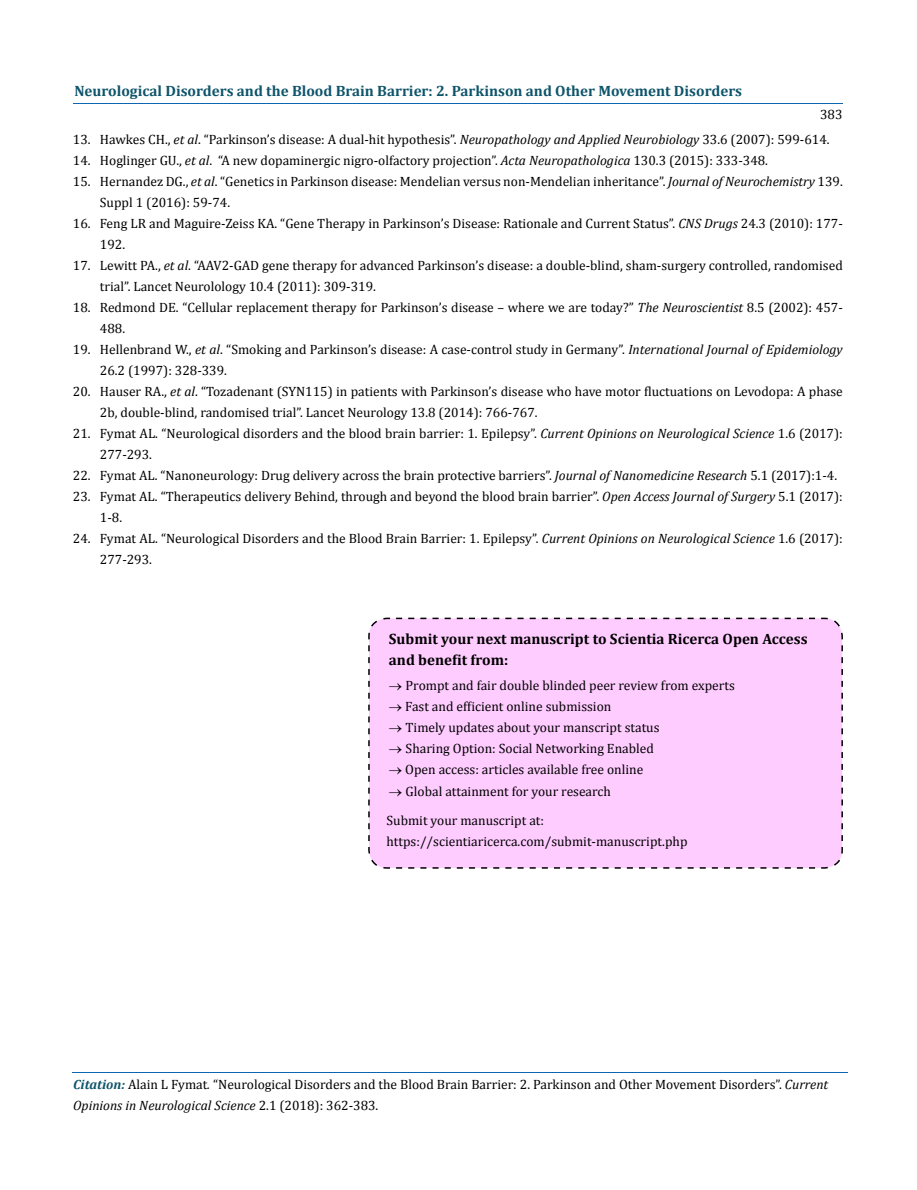
<style>
.page{position:relative;width:917px;height:1190px;background:#fff}
.page>*{position:absolute;margin:0;border:0;box-sizing:border-box;transform-origin:0 0}
.t1{font:700 15px "Cambria";color:#0e546a}
.t2{font:700 15px/21px "Cambria";color:#000}
.t3{font:13.5px/21px "Cambria";color:#000}
.s1{font-style:italic}
.s2{font-weight:700;font-style:italic;font-size:13.35px;color:#0e546a}
</style>
<div class="page">
<hr style="left:73px;top:103px;width:769px;height:1px;background:#0d66b1">
<hr style="left:72px;top:1072px;width:775px;height:1px;background:#0d66b1">
<div style="left:368px;top:617px;width:475px;height:252px;background:#fcf"></div>
<p class="t1" style="left:74px;top:82px;width:669px">Neurological Disorders and the Blood Brain Barrier: 2. Parkinson and Other Movement Disorders</p>
<p class="t3" style="left:820px;top:103px;width:24px">383</p>
<p class="t3" style="left:73px;top:128px;width:758px">13. Hawkes CH., <span class="s1">et al</span>. “Parkinson’s disease: A dual-hit hypothesis”. <span class="s1">Neuropathology and Applied Neurobiology</span> 33.6 (2007): 599-614.</p>
<p class="t3" style="left:73px;top:149px;width:696px">14. Hoglinger GU., <span class="s1">et al</span>. “A new dopaminergic nigro-olfactory projection”. <span class="s1">Acta Neuropathologica</span> 130.3 (2015): 333-348.</p>
<p class="t3" style="left:100px;top:170px;width:744px;text-indent:-27px">15. Hernandez DG., <span class="s1">et al</span>. “Genetics in Parkinson disease: Mendelian versus non-Mendelian inheritance”. <span class="s1">Journal of Neurochemistry</span> 139.<br>Suppl 1 (2016): 59-74.</p>
<p class="t3" style="left:100px;top:212px;width:744px;text-indent:-27px">16. Feng LR and Maguire-Zeiss KA. “Gene Therapy in Parkinson’s Disease: Rationale and Current Status”. <span class="s1">CNS Drugs</span> 24.3 (2010): 177-<br>192.</p>
<p class="t3" style="left:100px;top:254px;width:744px;text-indent:-27px">17. Lewitt PA., <span class="s1">et al</span>. “AAV2-GAD gene therapy for advanced Parkinson’s disease: a double-blind, sham-surgery controlled, randomised trial”. Lancet Neurolology 10.4 (2011): 309-319.</p>
<p class="t3" style="left:100px;top:296px;width:744px;text-indent:-27px">18. Redmond DE. “Cellular replacement therapy for Parkinson’s disease – where we are today?” <span class="s1">The Neuroscientist</span> 8.5 (2002): 457-<br>488.</p>
<p class="t3" style="left:100px;top:338px;width:744px;text-indent:-27px">19. Hellenbrand W., <span class="s1">et al</span>. “Smoking and Parkinson’s disease: A case-control study in Germany”. <span class="s1">International Journal of Epidemiology<br></span>26.2 (1997): 328-339.</p>
<p class="t3" style="left:100px;top:380px;width:744px;text-indent:-27px">20. Hauser RA., <span class="s1">et al</span>. “Tozadenant (SYN115) in patients with Parkinson’s disease who have motor fluctuations on Levodopa: A phase<br>2b, double-blind, randomised trial”. Lancet Neurology 13.8 (2014): 766-767.</p>
<p class="t3" style="left:100px;top:422px;width:744px;text-indent:-27px">21. Fymat AL. “Neurological disorders and the blood brain barrier: 1. Epilepsy”. <span class="s1">Current Opinions on Neurological Science</span> 1.6 (2017):<br>277-293.</p>
<p class="t3" style="left:73px;top:464px;width:765px">22. Fymat AL. “Nanoneurology: Drug delivery across the brain protective barriers”. <span class="s1">Journal of Nanomedicine Research</span> 5.1 (2017):1-4.</p>
<p class="t3" style="left:100px;top:485px;width:744px;text-indent:-27px">23. Fymat AL. “Therapeutics delivery Behind, through and beyond the blood brain barrier”. <span class="s1">Open Access Journal of Surgery</span> 5.1 (2017):<br>1-8.</p>
<p class="t3" style="left:100px;top:527px;width:744px;text-indent:-27px">24. Fymat AL. “Neurological Disorders and the Blood Brain Barrier: 1. Epilepsy”. <span class="s1">Current Opinions on Neurological Science</span> 1.6 (2017):<br>277-293.</p>
<p class="t2" style="left:389px;top:628px;width:420px">Submit your next manuscript to Scientia Ricerca Open Access and benefit from:</p>
<p class="t3" style="left:389px;top:675px;width:347px">→ Prompt and fair double blinded peer review from experts</p>
<p class="t3" style="left:389px;top:696px;width:224px">→ Fast and efficient online submission</p>
<p class="t3" style="left:389px;top:717px;width:272px">→ Timely updates about your manscript status</p>
<p class="t3" style="left:389px;top:738px;width:266px">→ Sharing Option: Social Networking Enabled</p>
<p class="t3" style="left:389px;top:759px;width:256px">→ Open access: articles available free online</p>
<p class="t3" style="left:386px;top:776px;width:226px;line-height:29.4px">→ Global attainment for your research<br>Submit your manuscript at:</p>
<p class="t3" style="left:386px;top:830px;width:302px">https://scientiaricerca.com/submit-manuscript.php</p>
<p class="t3" style="left:73px;top:1073px;width:756px"><span class="s2">Citation:</span> Alain L Fymat<span class="s1">.</span> “Neurological Disorders and the Blood Brain Barrier: 2. Parkinson and Other Movement Disorders”. <span class="s1">Current<br>Opinions in Neurological Science</span> 2.1 (2018): 362-383.</p>
</div>
